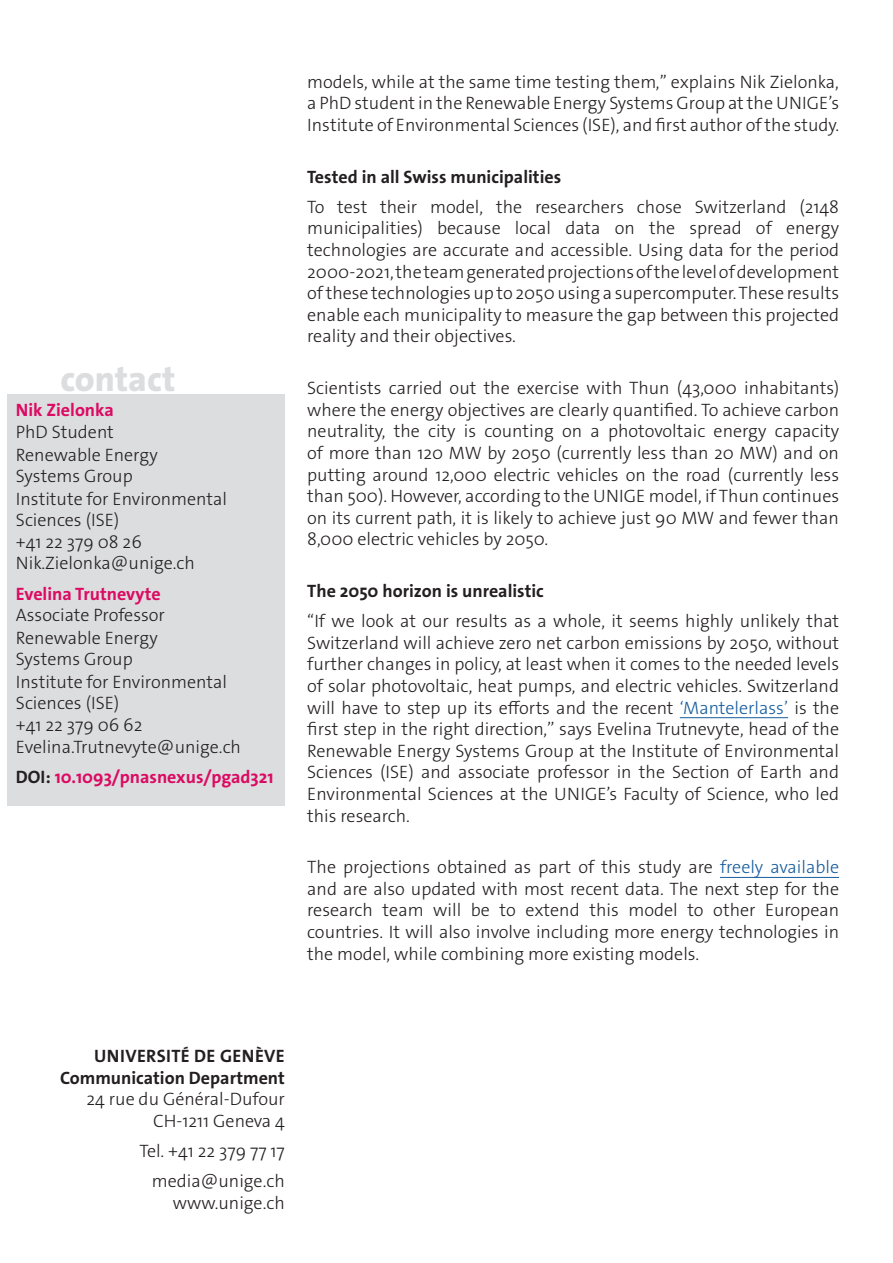
<style>
.page{position:relative;width:893px;height:1263px;background:#fff}
.page>*{position:absolute;margin:0;border:0;box-sizing:border-box;transform-origin:0 0}
._4__texte_courant{font:800 35.7px "The Sans Os F";color:#dcdddf}
._4__texte_courant-2{font:300 18px/21.6px "The Sans Os F";color:#231f20;text-align:justify}
.texte_courant{font:300 18px/21.6px "The Sans Os F";color:#231f20;text-align:right}
._4__texte_courant-3{font:700 18px "The Sans Os F";color:#231f20}
._4__texte_courant-4{font:700 18px "The Sans Os F";color:#db0a62}
.texte_courant-2{font:700 18px "The Sans Os F";letter-spacing:.02em;color:#231f20}
.s1{font-weight:700;color:#db0a62}
.s2{color:#231f20}
.s3{color:#175d9e}
.s4{font-weight:700}
</style>
<div class="page">
<div style="left:7px;top:395px;width:278px;height:411px;background:#dcdddf"></div>
<hr style="left:680px;top:717px;width:108px;height:1px;background:#175d9e">
<hr style="left:720px;top:877px;width:119px;height:1px;background:#175d9e">
<p class="_4__texte_courant" style="left:61px;top:356px;width:116px">contact</p>
<p class="_4__texte_courant-2" style="left:16px;top:399px;width:213px;text-align:left"><span class="s1">Nik Zielonka<br></span>PhD Student<br>Renewable Energy<br>Systems Group<br>Institute for Environmental<br>Sciences (ISE)<br>+41 22 379 08 26<br>Nik.Zielonka@unige.ch</p>
<p class="_4__texte_courant-2" style="left:16px;top:583px;width:227px;text-align:left"><span class="s1">Evelina Trutnevyte<br></span>Associate Professor<br>Renewable Energy<br>Systems Group<br>Institute for Environmental<br>Sciences (ISE)<br>+41 22 379 06 62<br>Evelina.Trutnevyte@unige.ch</p>
<p class="_4__texte_courant-4" style="left:16px;top:765px;width:259px"><span class="s2">DOI:</span> 10.1093/pnasnexus/pgad321</p>
<p class="_4__texte_courant-2" style="left:307px;top:71px;width:533px">models, while at the same time testing them,’’ explains Nik Zielonka, a PhD student in the Renewable Energy Systems Group at the UNIGE’s Institute of Environmental Sciences (ISE), and first author of the study.</p>
<p class="_4__texte_courant-3" style="left:307px;top:165px;width:255px">Tested in all Swiss municipalities</p>
<p class="_4__texte_courant-2" style="left:307px;top:196px;width:533px">To test their model, the researchers chose Switzerland (2148 municipalities) because local data on the spread of energy technologies are accurate and accessible. Using data for the period 2000-2021, the team generated projections of the level of development of these technologies up to 2050 using a supercomputer. These results enable each municipality to measure the gap between this projected reality and their objectives.</p>
<p class="_4__texte_courant-2" style="left:307px;top:377px;width:533px">Scientists carried out the exercise with Thun (43,000 inhabitants) where the energy objectives are clearly quantified. To achieve carbon neutrality, the city is counting on a photovoltaic energy capacity of more than 120 MW by 2050 (currently less than 20 MW) and on putting around 12,000 electric vehicles on the road (currently less than 500). However, according to the UNIGE model, if Thun continues on its current path, it is likely to achieve just 90 MW and fewer than 8,000 electric vehicles by 2050.</p>
<p class="_4__texte_courant-3" style="left:307px;top:579px;width:238px">The 2050 horizon is unrealistic</p>
<p class="_4__texte_courant-2" style="left:307px;top:610px;width:533px">‘‘If we look at our results as a whole, it seems highly unlikely that Switzerland will achieve zero net carbon emissions by 2050, without further changes in policy, at least when it comes to the needed levels of solar photovoltaic, heat pumps, and electric vehicles. Switzerland will have to step up its efforts and the recent <span class="s3">‘Mantelerlass’</span> is the first step in the right direction,’’ says Evelina Trutnevyte, head of the Renewable Energy Systems Group at the Institute of Environmental Sciences (ISE) and associate professor in the Section of Earth and Environmental Sciences at the UNIGE’s Faculty of Science, who led this research.</p>
<p class="_4__texte_courant-2" style="left:307px;top:856px;width:533px">The projections obtained as part of this study are <span class="s3">freely available </span>and are also updated with most recent data. The next step for the research team will be to extend this model to other European countries. It will also involve including more energy technologies in the model, while combining more existing models.</p>
<p class="texte_courant-2" style="left:94px;top:1044px;width:192px">UNIVERSITÉ DE GENÈVE</p>
<p class="texte_courant" style="left:60px;top:1067px;width:226px"><span class="s4">Communication Department<br></span>24 rue du Général-Dufour<br>CH-1211 Geneva 4</p>
<p class="texte_courant" style="left:139px;top:1140px;width:147px">Tel. +41 22 379 77 17</p>
<p class="texte_courant" style="left:152px;top:1170px;width:135px">media@unige.ch www.unige.ch</p>
</div>
